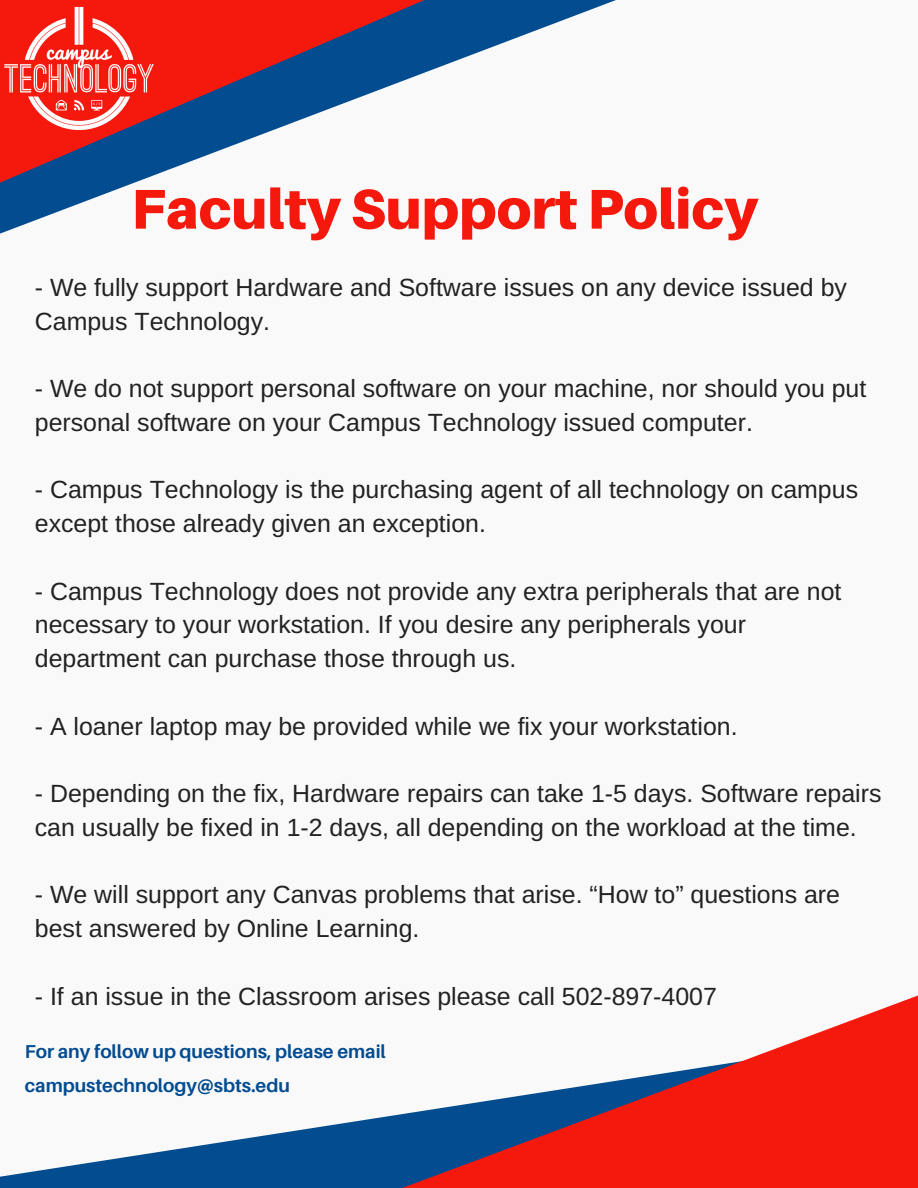
<style>
.page{position:relative;width:918px;height:1188px;background:#f9f9f9}
.page>*{position:absolute;margin:0;border:0;box-sizing:border-box;transform-origin:0 0}
.t1{font:900 55.95px "Aileron";color:#f4180d}
.t2{font:24.9px/33.8px "Arimo";color:#222}
.t3{font:700 18.75px/33.8px "Aileron";color:#044c90}
</style>
<div class="page">
<svg style="left:0;top:0;width:616px;height:222px"></svg>
<svg style="left:0;top:995px;width:918px;height:193px"></svg>
<img style="left:0;top:0;width:166px;height:141px">
<h1 class="t1" style="left:131px;top:174px;width:628px">Faculty Support Policy</h1>
<p class="t2" style="left:35px;top:270px;width:814px">- We fully support Hardware and Software issues on any device issued by<br>Campus Technology.</p>
<p class="t2" style="left:35px;top:372px;width:833px">- We do not support personal software on your machine, nor should you put personal software on your Campus Technology issued computer.</p>
<p class="t2" style="left:35px;top:473px;width:825px">- Campus Technology is the purchasing agent of all technology on campus except those already given an exception.</p>
<p class="t2" style="left:35px;top:574px;width:808px">- Campus Technology does not provide any extra peripherals that are not necessary to your workstation. If you desire any peripherals your department can purchase those through us.</p>
<p class="t2" style="left:35px;top:709px;width:704px">- A loaner laptop may be provided while we fix your workstation.</p>
<p class="t2" style="left:35px;top:777px;width:848px">- Depending on the fix, Hardware repairs can take 1-5 days. Software repairs can usually be fixed in 1-2 days, all depending on the workload at the time.</p>
<p class="t2" style="left:35px;top:878px;width:807px">- We will support any Canvas problems that arise. “How to” questions are best answered by Online Learning.</p>
<p class="t2" style="left:35px;top:979px;width:684px">- If an issue in the Classroom arises please call 502-897-4007</p>
<p class="t3" style="left:25px;top:1034px;width:363px">For any follow up questions, please email campustechnology@sbts.edu</p>
</div>
